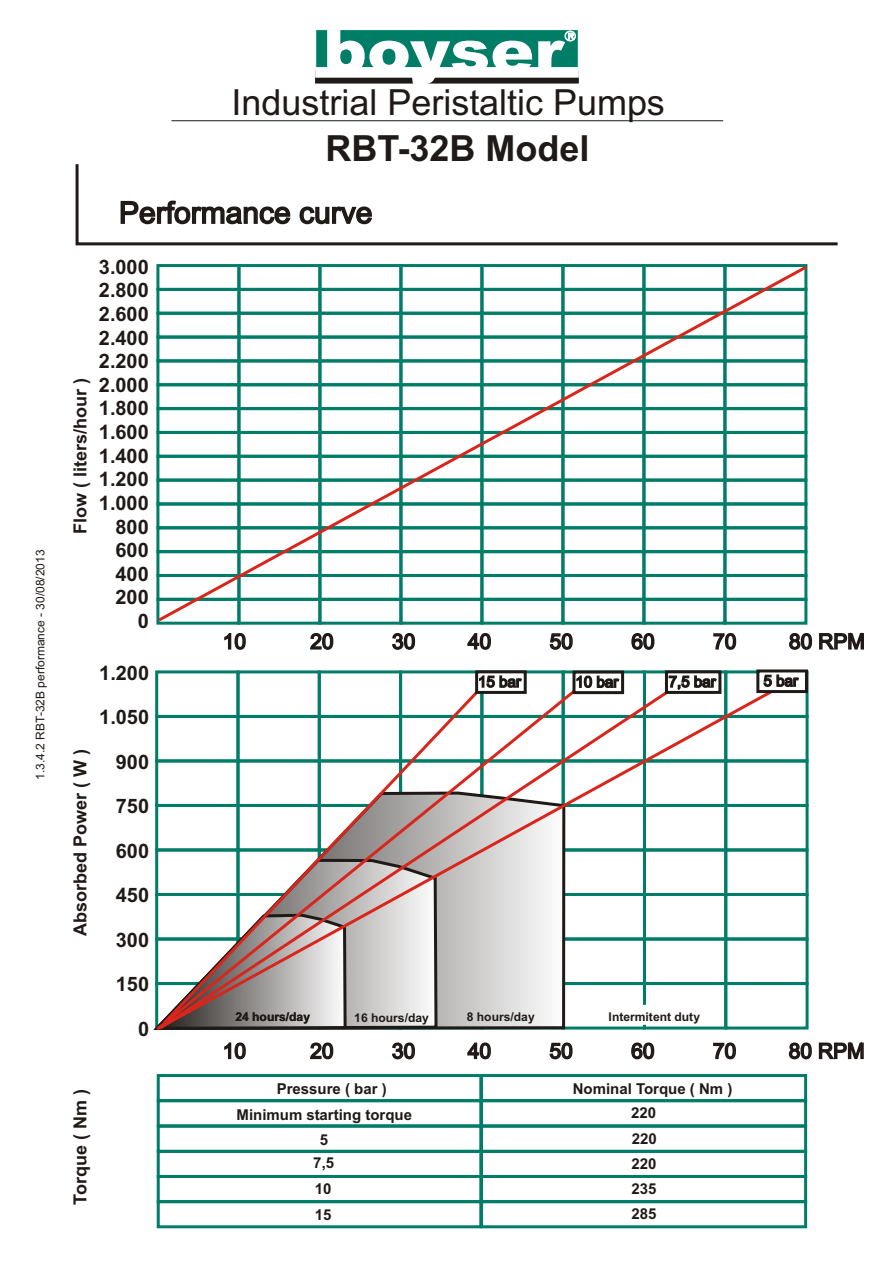
<style>
.page{position:relative;width:894px;height:1263px;background:#fff}
.page>*{position:absolute;margin:0;border:0;box-sizing:border-box;transform-origin:0 0}
.t1{font:36px "Arial";color:#1f1a17}
.t2{font:700 36px "Arial";color:#1f1a17}
.t3{font:30px "Arial";color:#1f1a17}
.t4{font:21px "Arial";color:#1f1a17}
.t5{font:700 19.95px/23.5px "Arial";color:#1f1a17;text-align:right}
.t6{font:700 18px "Arial";color:#1f1a17}
.t7{font:15.15px "Arial";color:#1f1a17}
.t8{font:700 15px/25px "Arial";color:#1f1a17;text-align:center}
.t9{font:700 12.15px "Arial";color:#1f1a17}
.t10{font:12px "Arial";color:#1f1a17}
.t11{font:8.1px "Arial";color:#fff}
</style>
<div class="page">
<div style="left:157px;top:1074px;width:325px;height:28px;border:3px solid #007d69"></div>
<div style="left:157px;top:1125px;width:325px;height:28px;border:3px solid #007d69"></div>
<div style="left:157px;top:1150px;width:325px;height:28px;border:3px solid #007d69"></div>
<div style="left:157px;top:1175px;width:325px;height:28px;border:3px solid #007d69"></div>
<div style="left:157px;top:1200px;width:325px;height:28px;border:3px solid #007d69"></div>
<div style="left:480px;top:1074px;width:327px;height:28px;border:3px solid #007d69"></div>
<div style="left:480px;top:1125px;width:327px;height:28px;border:3px solid #007d69"></div>
<div style="left:480px;top:1150px;width:327px;height:28px;border:3px solid #007d69"></div>
<div style="left:480px;top:1175px;width:327px;height:28px;border:3px solid #007d69"></div>
<div style="left:480px;top:1200px;width:327px;height:28px;border:3px solid #007d69"></div>
<svg style="left:75px;top:164px;width:763px;height:82px"></svg>
<svg style="left:153px;top:670px;width:656px;height:360px"></svg>
<svg style="left:157px;top:672px;width:539px;height:358px"></svg>
<svg style="left:155px;top:677px;width:435px;height:354px"></svg>
<svg style="left:160px;top:674px;width:334px;height:353px"></svg>
<svg style="left:156px;top:264px;width:652px;height:360px"></svg>
<div style="left:599px;top:1005px;width:105px;height:20px;background:#fff"></div>
<div style="left:157px;top:1099px;width:325px;height:28px;border:3px solid #007d69"></div>
<div style="left:480px;top:1099px;width:327px;height:28px;border:3px solid #007d69"></div>
<svg style="left:171px;top:120px;width:553px;height:1px"></svg>
<div style="left:316px;top:30px;width:262px;height:39px;background:#007d66"></div>
<svg style="left:315px;top:70px;width:263px;height:13px"></svg>
<div style="left:316px;top:68px;width:262px;height:9px;background:#fff"></div>
<svg style="left:327px;top:30px;width:238px;height:54px"></svg>
<div style="left:564px;top:31px;width:12px;height:11px;border:2px solid #fff;border-radius:50%"></div>
<div style="left:475px;top:670px;width:52px;height:24px;background:#fff;border:3px solid #1f1a17"></div>
<div style="left:573px;top:671px;width:51px;height:23px;background:#fff;border:3px solid #1f1a17"></div>
<div style="left:665px;top:670px;width:56px;height:24px;background:#fff;border:3px solid #1f1a17"></div>
<div style="left:756px;top:669px;width:52px;height:24px;background:#fff;border:3px solid #1f1a17"></div>
<p class="t10" style="left:36px;top:780px;width:232px;rotate:-90deg">1.3.4.2 RBT-32B performance - 30/08/2013</p>
<p class="t11" style="left:568px;top:33px;width:7px">R</p>
<h1 class="t1" style="left:232px;top:89px;width:435px">Industrial Peristaltic Pumps</h1>
<h1 class="t2" style="left:326px;top:135px;width:266px">RBT-32B Model</h1>
<h2 class="t3" style="left:119px;top:201px;width:255px">Performance curve</h2>
<p class="t6" style="left:73px;top:534px;width:157px;rotate:-90deg">Flow ( liters/hour )</p>
<p class="t5" style="left:99px;top:257px;width:51px">3.000<br>2.800<br>2.600<br>2.400<br>2.200<br>2.000<br>1.800<br>1.600<br>1.400<br>1.200<br>1.000<br>800<br>600<br>400<br>200<br>0</p>
<p class="t6" style="left:73px;top:936px;width:188px;rotate:-90deg">Absorbed Power ( W )</p>
<p class="t5" style="left:99px;top:663px;width:51px">1.200</p>
<p class="t5" style="left:99px;top:707px;width:51px">1.050</p>
<p class="t5" style="left:116px;top:752px;width:35px">900</p>
<p class="t5" style="left:116px;top:796px;width:35px">750</p>
<p class="t5" style="left:116px;top:841px;width:35px">600</p>
<p class="t5" style="left:116px;top:885px;width:35px">450</p>
<p class="t5" style="left:116px;top:930px;width:35px">300</p>
<p class="t5" style="left:116px;top:974px;width:35px">150</p>
<p class="t5" style="left:138px;top:1019px;width:13px">0</p>
<p class="t6" style="left:73px;top:1205px;width:117px;rotate:-90deg">Torque ( Nm )</p>
<p class="t4" style="left:223px;top:634px;width:25px">10</p>
<p class="t4" style="left:310px;top:634px;width:25px">20</p>
<p class="t4" style="left:392px;top:634px;width:25px">30</p>
<p class="t4" style="left:468px;top:634px;width:25px">40</p>
<p class="t4" style="left:550px;top:634px;width:25px">50</p>
<p class="t4" style="left:631px;top:634px;width:25px">60</p>
<p class="t4" style="left:713px;top:634px;width:25px">70</p>
<p class="t4" style="left:789px;top:634px;width:77px">80 RPM</p>
<p class="t7" style="left:478px;top:676px;width:44px">15 bar</p>
<p class="t7" style="left:575px;top:676px;width:44px">10 bar</p>
<p class="t7" style="left:669px;top:676px;width:49px">7,5 bar</p>
<p class="t7" style="left:764px;top:675px;width:36px">5 bar</p>
<p class="t9" style="left:235px;top:1013px;width:76px">24 hours/day</p>
<p class="t9" style="left:354px;top:1013px;width:76px">16 hours/day</p>
<p class="t9" style="left:467px;top:1013px;width:69px">8 hours/day</p>
<p class="t9" style="left:609px;top:1013px;width:93px">Intermitent duty</p>
<p class="t4" style="left:223px;top:1043px;width:25px">10</p>
<p class="t4" style="left:310px;top:1043px;width:25px">20</p>
<p class="t4" style="left:392px;top:1043px;width:25px">30</p>
<p class="t4" style="left:468px;top:1043px;width:25px">40</p>
<p class="t4" style="left:549px;top:1043px;width:25px">50</p>
<p class="t4" style="left:631px;top:1043px;width:25px">60</p>
<p class="t4" style="left:713px;top:1043px;width:25px">70</p>
<p class="t4" style="left:789px;top:1043px;width:77px">80 RPM</p>
<p class="t8" style="left:277px;top:1078px;width:112px">Pressure ( bar )</p>
<p class="t8" style="left:573px;top:1078px;width:161px">Nominal Torque ( Nm )</p>
<p class="t8" style="left:313px;top:1130px;width:22px;line-height:22.6px">5<br>7,5</p>
<p class="t8" style="left:315px;top:1177px;width:18px;line-height:26.2px;text-align:left">10<br>15</p>
<p class="t8" style="left:237px;top:1103px;width:177px">Minimum starting torque</p>
<p class="t8" style="left:631px;top:1102px;width:27px">220</p>
<p class="t8" style="left:632px;top:1128px;width:27px;text-align:justify">220<br>220<br>235<br>285</p>
</div>
